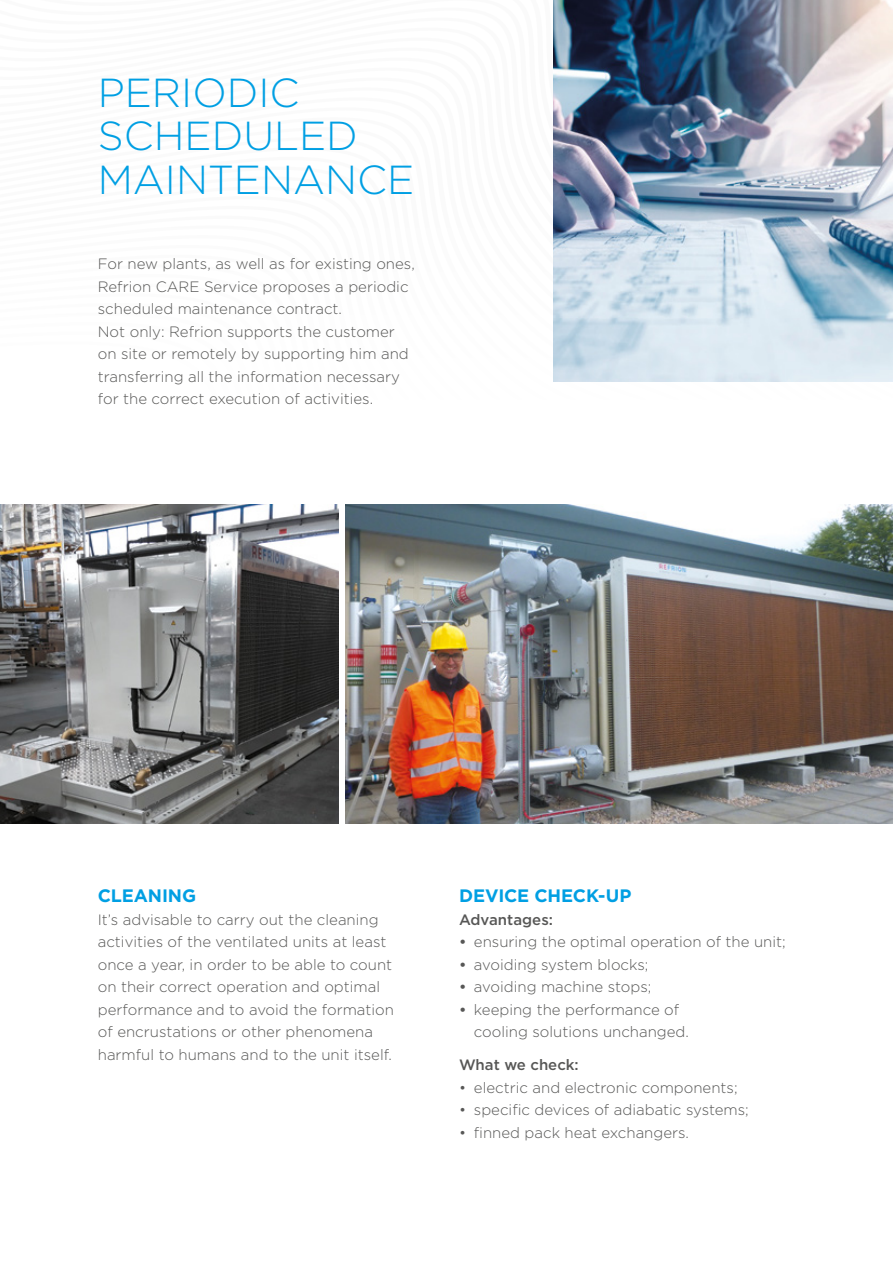
<style>
.page{position:relative;width:893px;height:1263px;background:#fff}
.page>*{position:absolute;margin:0;border:0;box-sizing:border-box;transform-origin:0 0}
.t1{font:300 40.5px/43.2px "Gotham";color:#009fe3}
.t2{font:700 18px "Gotham";letter-spacing:-.01em;color:#009fe3}
.t3{font:300 15px/22.5px "Gotham";color:#575756}
.t4{font:500 15px "Gotham";color:#575756}
.s1{font-weight:500}
</style>
<div class="page">
<img style="left:346px;top:505px;width:547px;height:319px">
<img style="left:0;top:505px;width:339px;height:319px">
<img style="left:554px;top:0;width:339px;height:382px">
<h1 class="t1" style="left:98px;top:70px;width:318px">PERIODIC<br>SCHEDULED<br>MAINTENANCE</h1>
<p class="t3" style="left:98px;top:252px;width:319px">For new plants, as well as for existing ones, Refrion CARE Service proposes a periodic scheduled maintenance contract.<br>Not only: Refrion supports the customer on site or remotely by supporting him and transferring all the information necessary for the correct execution of activities.</p>
<p class="t2" style="left:98px;top:884px;width:100px">CLEANING</p>
<p class="t3" style="left:98px;top:907px;width:298px">It’s advisable to carry out the cleaning activities of the ventilated units at least once a year, in order to be able to count on their correct operation and optimal performance and to avoid the formation of encrustations or other phenomena harmful to humans and to the unit itself.</p>
<p class="t2" style="left:459px;top:884px;width:174px">DEVICE CHECK-UP</p>
<p class="t4" style="left:459px;top:909px;width:95px">Advantages:</p>
<p class="t3" style="left:459px;top:930px;width:328px"><span class="s1">•</span> ensuring the optimal operation of the unit;</p>
<p class="t3" style="left:459px;top:952px;width:191px"><span class="s1">•</span> avoiding system blocks;</p>
<p class="t3" style="left:459px;top:975px;width:194px"><span class="s1">•</span> avoiding machine stops;</p>
<p class="t3" style="left:474px;top:997px;width:217px;text-indent:-15px"><span class="s1">•</span> keeping the performance of cooling solutions unchanged.</p>
<p class="t4" style="left:459px;top:1055px;width:121px">What we check:</p>
<p class="t3" style="left:459px;top:1075px;width:280px">• electric and electronic components;</p>
<p class="t3" style="left:459px;top:1098px;width:291px">• specific devices of adiabatic systems;</p>
<p class="t3" style="left:459px;top:1120px;width:232px">• finned pack heat exchangers.</p>
</div>
